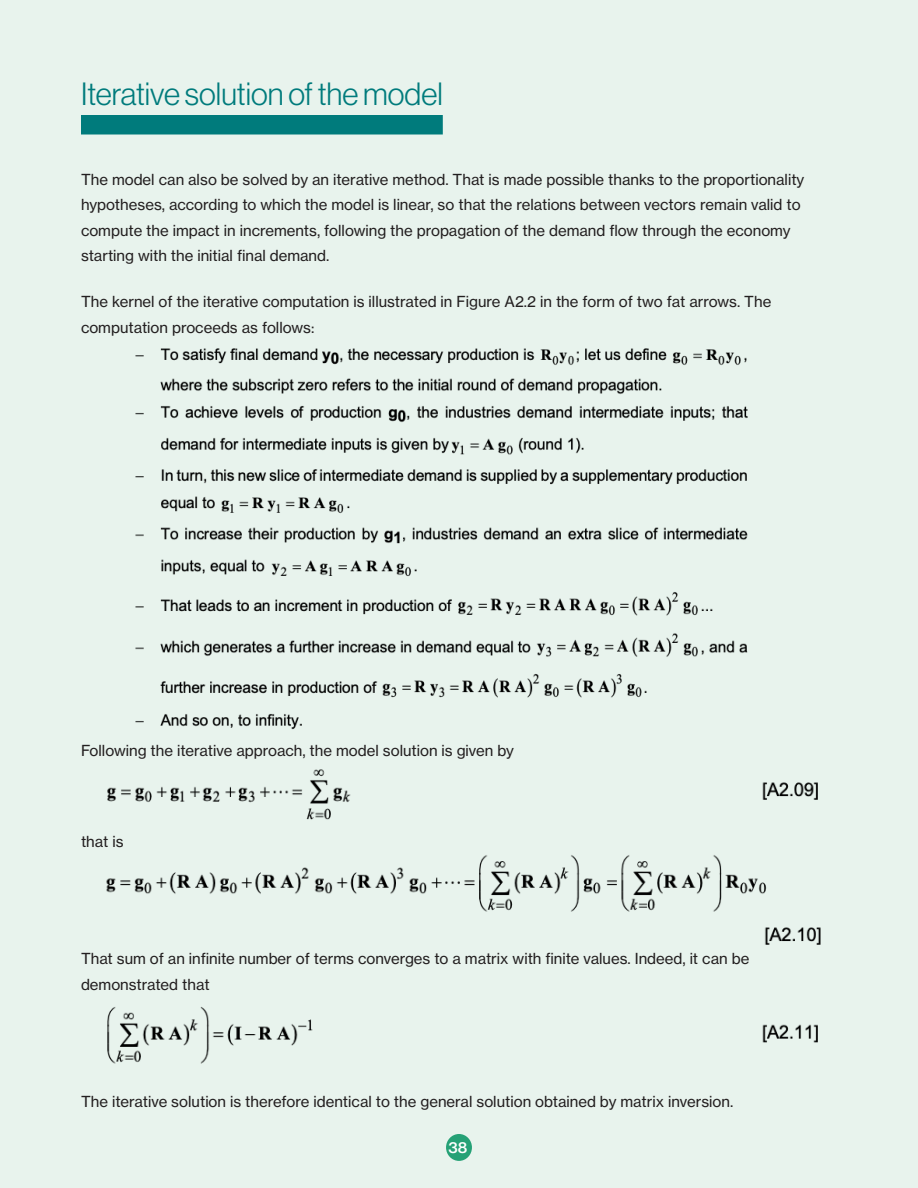
<style>
.page{position:relative;width:918px;height:1188px;background:#e8f3ed}
.page>*{position:absolute;margin:0;border:0;box-sizing:border-box;transform-origin:0 0}
.subhead_1{font:31.5px "N Haas Grotesk DS Pro 45 Lt";color:#007b7c}
.bodycopy{font:15px/25.5px "N Haas Grotesk TX Pro 55 Rg";color:#231f20}
.t1{font:15px "N Haas Grotesk TX Pro 65 Md";color:#fff}
</style>
<div class="page">
<div style="left:446px;top:1134px;width:26px;height:27px;background:#25a176;border-radius:50%"></div>
<div style="left:81px;top:115px;width:362px;height:20px;background:#007b7c"></div>
<img style="left:135px;top:348px;width:613px;height:382px">
<img style="left:107px;top:769px;width:711px;height:51px">
<img style="left:106px;top:855px;width:715px;height:90px">
<img style="left:107px;top:1007px;width:711px;height:57px">
<p class="subhead_1" style="left:81px;top:76px;width:363px">Iterative solution of the model</p>
<p class="bodycopy" style="left:81px;top:167px;width:725px">The model can also be solved by an iterative method. That is made possible thanks to the proportionality hypotheses, according to which the model is linear, so that the relations between vectors remain valid to compute the impact in increments, following the propagation of the demand flow through the economy starting with the initial final demand.</p>
<p class="bodycopy" style="left:81px;top:289px;width:692px">The kernel of the iterative computation is illustrated in Figure A2.2 in the form of two fat arrows. The computation proceeds as follows:</p>
<p class="bodycopy" style="left:81px;top:737px;width:434px">Following the iterative approach, the model solution is given by</p>
<p class="bodycopy" style="left:81px;top:829px;width:44px">that is</p>
<p class="bodycopy" style="left:81px;top:946px;width:670px">That sum of an infinite number of terms converges to a matrix with finite values. Indeed, it can be demonstrated that</p>
<p class="bodycopy" style="left:81px;top:1088px;width:654px">The iterative solution is therefore identical to the general solution obtained by matrix inversion.</p>
<p class="t1" style="left:449px;top:1138px;width:20px">38</p>
</div>
